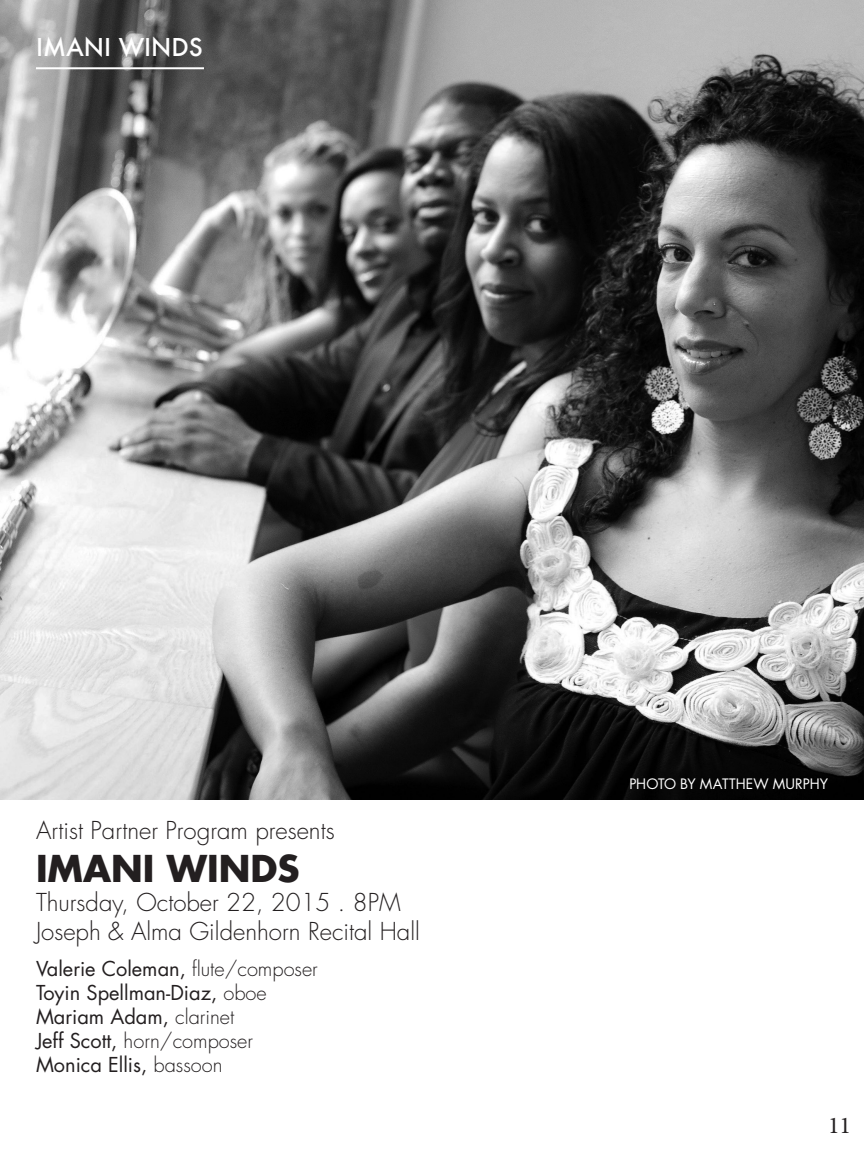
<style>
.page{position:relative;width:864px;height:1152px;background:#fff}
.page>*{position:absolute;margin:0;border:0;box-sizing:border-box;transform-origin:0 0}
.t1{font:700 36px "Futura";color:#231f20}
.t2{font:300 24px "Futura";color:#231f20}
.t3{font:500 24px "Futura";color:#fff}
.t4{font:24px "Minion Pro";color:#231f20}
.t5{font:20px "Futura";color:#231f20}
.t6{font:300 20px "Futura";color:#231f20}
.t7{font:14px "Futura";color:#fff}
.s1{font-weight:300}
.s2{font-weight:400}
</style>
<div class="page">
<img style="left:0;top:0;width:864px;height:799px">
<hr style="left:36px;top:67px;width:168px;height:2px;background:#fff">
<p class="t3" style="left:36px;top:30px;width:168px">IMANI WINDS</p>
<p class="t2" style="left:36px;top:815px;width:300px">Artist Partner Program presents</p>
<p class="t1" style="left:36px;top:844px;width:265px">IMANI WINDS</p>
<p class="t2" style="left:36px;top:887px;width:366px">Thursday, October 22, 2015 . 8PM</p>
<p class="t2" style="left:36px;top:916px;width:385px">Joseph &amp; Alma Gildenhorn Recital Hall</p>
<p class="t5" style="left:36px;top:955px;width:283px">Valerie Coleman, <span class="s1">flute/composer</span></p>
<p class="t5" style="left:36px;top:979px;width:232px">Toyin Spellman-Diaz, <span class="s1">oboe</span></p>
<p class="t5" style="left:36px;top:1003px;width:200px">Mariam Adam, <span class="s1">clarinet</span></p>
<p class="t6" style="left:36px;top:1028px;width:219px"><span class="s2">Jeff Scott,</span> horn/composer</p>
<p class="t5" style="left:36px;top:1051px;width:188px">Monica Ellis, <span class="s1">bassoon</span></p>
<p class="t7" style="left:629px;top:774px;width:200px">PHOTO BY MATTHEW MURPHY</p>
<p class="t4" style="left:828px;top:1110px;width:25px">11</p>
</div>
